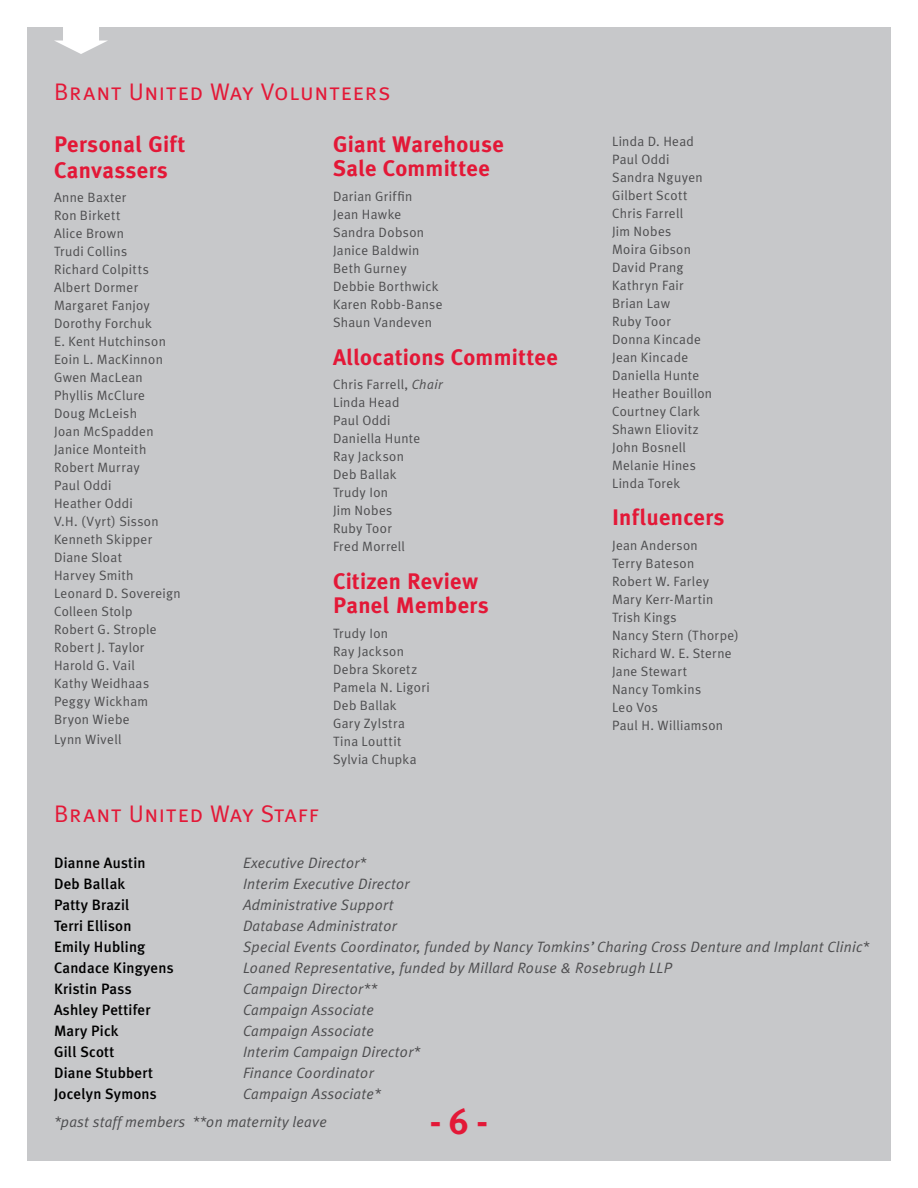
<style>
.page{position:relative;width:918px;height:1188px;background:#fff}
.page>*{position:absolute;margin:0;border:0;box-sizing:border-box;transform-origin:0 0}
.t1{font:700 36px "Meta Plus";color:#e31837}
.t2{font:24px "Meta Plus Normal Caps";letter-spacing:.025em;color:#e31837}
.t3{font:700 22.5px/24px "Meta Plus";letter-spacing:.015em;color:#e31837}
.t4{font:italic 15px/27.8px "Meta Plus Normal";letter-spacing:.015em;color:#4d4d4f}
.t5{font:500 15px "Meta Plus";letter-spacing:.015em;color:#000}
.t6{font:13.5px/18px "Meta Plus Normal";letter-spacing:.025em;color:#4d4d4f}
.s1{font-style:italic}
</style>
<div class="page">
<div style="left:27px;top:27px;width:864px;height:1134px;background:#c7c8ca"></div>
<svg style="left:54px;top:27px;width:54px;height:27px"></svg>
<h2 class="t2" style="left:54px;top:78px;width:338px">Brant United Way Volunteers</h2>
<h3 class="t3" style="left:54px;top:132px;width:133px;line-height:25.2px">Personal Gift<br>Canvassers</h3>
<p class="t6" style="left:54px;top:189px;width:128px">Anne Baxter<br>Ron Birkett<br>Alice Brown<br>Trudi Collins<br>Richard Colpitts<br>Albert Dormer<br>Margaret Fanjoy<br>Dorothy Forchuk<br>E. Kent Hutchinson<br>Eoin L. MacKinnon<br>Gwen MacLean<br>Phyllis McClure<br>Doug McLeish<br>Joan McSpadden<br>Janice Monteith<br>Robert Murray<br>Paul Oddi<br>Heather Oddi<br>V.H. (Vyrt) Sisson<br>Kenneth Skipper<br>Diane Sloat<br>Harvey Smith<br>Leonard D. Sovereign<br>Colleen Stolp<br>Robert G. Strople<br>Robert J. Taylor<br>Harold G. Vail<br>Kathy Weidhaas<br>Peggy Wickham<br>Bryon Wiebe</p>
<p class="t6" style="left:54px;top:730px;width:69px">Lynn Wivell</p>
<h3 class="t3" style="left:333px;top:133px;width:173px">Giant Warehouse<br>Sale Committee</h3>
<p class="t6" style="left:333px;top:187px;width:111px">Darian Griffin<br>Jean Hawke<br>Sandra Dobson<br>Janice Baldwin<br>Beth Gurney<br>Debbie Borthwick<br>Karen Robb-Banse<br>Shaun Vandeven</p>
<h3 class="t3" style="left:333px;top:345px;width:226px">Allocations Committee</h3>
<p class="t6" style="left:333px;top:376px;width:111px">Chris Farrell, <span class="s1">Chair<br></span>Linda Head<br>Paul Oddi<br>Daniella Hunte<br>Ray Jackson<br>Deb Ballak<br>Trudy Ion<br>Jim Nobes<br>Ruby Toor<br>Fred Morrell</p>
<h3 class="t3" style="left:333px;top:569px;width:157px">Citizen Review<br>Panel Members</h3>
<p class="t6" style="left:333px;top:624px;width:98px">Trudy Ion<br>Ray Jackson<br>Debra Skoretz<br>Pamela N. Ligori<br>Deb Ballak<br>Gary Zylstra<br>Tina Louttit<br>Sylvia Chupka</p>
<h2 class="t2" style="left:54px;top:799px;width:267px">Brant United Way Staff</h2>
<p class="t6" style="left:612px;top:132px;width:102px">Linda D. Head<br>Paul Oddi<br>Sandra Nguyen<br>Gilbert Scott<br>Chris Farrell<br>Jim Nobes<br>Moira Gibson<br>David Prang<br>Kathryn Fair<br>Brian Law<br>Ruby Toor<br>Donna Kincade<br>Jean Kincade<br>Daniella Hunte<br>Heather Bouillon<br>Courtney Clark<br>Shawn Eliovitz<br>John Bosnell<br>Melanie Hines<br>Linda Torek</p>
<h3 class="t3" style="left:612px;top:505px;width:114px">Influencers</h3>
<p class="t6" style="left:612px;top:536px;width:128px">Jean Anderson<br>Terry Bateson<br>Robert W. Farley<br>Mary Kerr-Martin<br>Trish Kings<br>Nancy Stern (Thorpe)<br>Richard W. E. Sterne<br>Jane Stewart<br>Nancy Tomkins<br>Leo Vos<br>Paul H. Williamson</p>
<p class="t5" style="left:54px;top:854px;width:93px">Dianne Austin</p>
<p class="t4" style="left:243px;top:849px;width:125px">Executive Director*</p>
<p class="t5" style="left:54px;top:875px;width:73px">Deb Ballak</p>
<p class="t4" style="left:243px;top:870px;width:168px">Interim Executive Director</p>
<p class="t5" style="left:54px;top:896px;width:77px">Patty Brazil</p>
<p class="t4" style="left:243px;top:891px;width:152px">Administrative Support</p>
<p class="t5" style="left:54px;top:917px;width:79px">Terri Ellison</p>
<p class="t4" style="left:243px;top:912px;width:155px">Database Administrator</p>
<p class="t5" style="left:54px;top:938px;width:93px">Emily Hubling</p>
<p class="t4" style="left:243px;top:933px;width:628px">Special Events Coordinator, funded by Nancy Tomkins’ Charing Cross Denture and Implant Clinic*</p>
<p class="t5" style="left:54px;top:959px;width:121px">Candace Kingyens</p>
<p class="t4" style="left:243px;top:954px;width:431px">Loaned Representative, funded by Millard Rouse &amp; Rosebrugh LLP</p>
<p class="t5" style="left:54px;top:980px;width:79px">Kristin Pass</p>
<p class="t4" style="left:243px;top:975px;width:135px">Campaign Director**</p>
<p class="t5" style="left:54px;top:1001px;width:98px">Ashley Pettifer</p>
<p class="t4" style="left:243px;top:996px;width:132px">Campaign Associate</p>
<p class="t5" style="left:54px;top:1022px;width:66px">Mary Pick</p>
<p class="t4" style="left:243px;top:1017px;width:132px">Campaign Associate</p>
<p class="t5" style="left:54px;top:1043px;width:62px">Gill Scott</p>
<p class="t4" style="left:243px;top:1038px;width:179px">Interim Campaign Director*</p>
<p class="t5" style="left:54px;top:1064px;width:101px">Diane Stubbert</p>
<p class="t4" style="left:243px;top:1059px;width:132px">Finance Coordinator</p>
<p class="t5" style="left:54px;top:1085px;width:104px">Jocelyn Symons</p>
<p class="t4" style="left:54px;top:1080px;width:328px;text-indent:189px">Campaign Associate* *past staff members **on maternity leave</p>
<h1 class="t1" style="left:430px;top:1101px;width:60px">-6-</h1>
</div>
